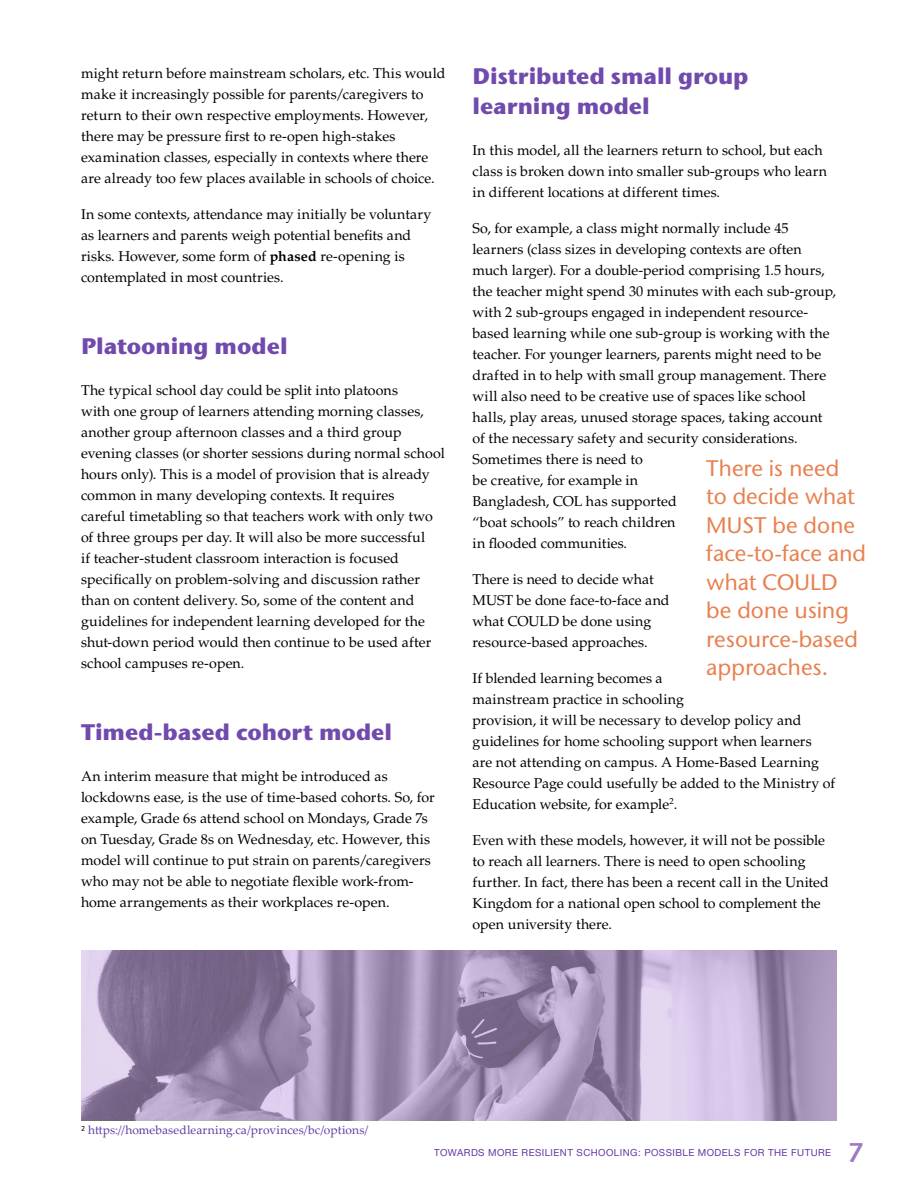
<style>
.page{position:relative;width:918px;height:1188px;background:#fff}
.page>*{position:absolute;margin:0;border:0;box-sizing:border-box;transform-origin:0 0}
.t1{font:600 27px "Stone Sans ITC Std";color:#9b7bc4}
.t2{font:500 22.5px/28.5px "Stone Sans ITC Std";letter-spacing:-.005em;color:#e88150}
.t3{font:700 22.5px/30px "Stone Sans ITC Std";letter-spacing:-.005em;color:#714aad}
.t4{font:14.25px/21px "Palatino LT Std";color:#000}
.t5{font:12px "Palatino Linotype";letter-spacing:.01em;color:#6239a4}
.t6{font:9.75px "Helvetica Neue LT Std";letter-spacing:.045em;color:#6239a4}
.s1{font-weight:700}
.s2{font-family:"Proxima Nova Cond";color:#000}
</style>
<div class="page">
<img style="left:81px;top:950px;width:756px;height:171px">
<p class="t4" style="left:81px;top:63px;width:366px">might return before mainstream scholars, etc. This would make it increasingly possible for parents/caregivers to return to their own respective employments. However, there may be pressure first to re-open high-stakes examination classes, especially in contexts where there are already too few places available in schools of choice.</p>
<p class="t4" style="left:81px;top:204px;width:352px">In some contexts, attendance may initially be voluntary as learners and parents weigh potential benefits and risks. However, some form of <span class="s1">phased</span> re-opening is contemplated in most countries.</p>
<h2 class="t3" style="left:81px;top:330px;width:208px">Platooning model</h2>
<p class="t4" style="left:81px;top:380px;width:365px">The typical school day could be split into platoons<br>with one group of learners attending morning classes, another group afternoon classes and a third group evening classes (or shorter sessions during normal school hours only). This is a model of provision that is already common in many developing contexts. It requires<br>careful timetabling so that teachers work with only two of three groups per day. It will also be more successful<br>if teacher-student classroom interaction is focused specifically on problem-solving and discussion rather than on content delivery. So, some of the content and guidelines for independent learning developed for the shut-down period would then continue to be used after school campuses re-open.</p>
<h2 class="t3" style="left:81px;top:717px;width:313px">Timed-based cohort model</h2>
<p class="t4" style="left:81px;top:766px;width:355px">An interim measure that might be introduced as lockdowns ease, is the use of time-based cohorts. So, for example, Grade 6s attend school on Mondays, Grade 7s on Tuesday, Grade 8s on Wednesday, etc. However, this model will continue to put strain on parents/caregivers who may not be able to negotiate flexible work-from&shy;home arrangements as their workplaces re-open.</p>
<h2 class="t3" style="left:472px;top:61px;width:278px">Distributed small group learning model</h2>
<p class="t4" style="left:472px;top:140px;width:356px">In this model, all the learners return to school, but each class is broken down into smaller sub-groups who learn in different locations at different times.</p>
<p class="t4" style="left:472px;top:218px;width:365px">So, for example, a class might normally include 45 learners (class sizes in developing contexts are often much larger). For a double-period comprising 1.5 hours, the teacher might spend 30 minutes with each sub-group, with 2 sub-groups engaged in independent resource&shy;based learning while one sub-group is working with the teacher. For younger learners, parents might need to be drafted in to help with small group management. There will also need to be creative use of spaces like school halls, play areas, unused storage spaces, taking account of the necessary safety and security considerations.<br>Sometimes there is need to<br>be creative, for example in<br>Bangladesh, COL has supported<br>“boat schools” to reach children<br>in flooded communities.</p>
<p class="t4" style="left:472px;top:569px;width:199px">There is need to decide what<br>MUST be done face-to-face and what COULD be done using resource-based approaches.</p>
<p class="t4" style="left:472px;top:668px;width:364px">If blended learning becomes a<br>mainstream practice in schooling<br>provision, it will be necessary to develop policy and guidelines for home schooling support when learners<br>are not attending on campus. A Home-Based Learning Resource Page could usefully be added to the Ministry of Education website, for example<sup>2</sup>.</p>
<p class="t4" style="left:473px;top:830px;width:358px">Even with these models, however, it will not be possible to reach all learners. There is need to open schooling further. In fact, there has been a recent call in the United Kingdom for a national open school to complement the open university there.</p>
<h2 class="t2" style="left:706px;top:453px;width:161px">There is need<br>to decide what<br>MUST be done face-to-face and what COULD be done using resource-based approaches.</h2>
<p class="t5" style="left:81px;top:1121px;width:289px"><span class="s2">2</span> https://homebasedlearning.ca/provinces/bc/options/</p>
<p class="t6" style="left:434px;top:1147px;width:399px">TOWARDS MORE RESILIENT SCHOOLING: POSSIBLE MODELS FOR THE FUTURE</p>
<h1 class="t1" style="left:848px;top:1136px;width:18px">7</h1>
</div>
